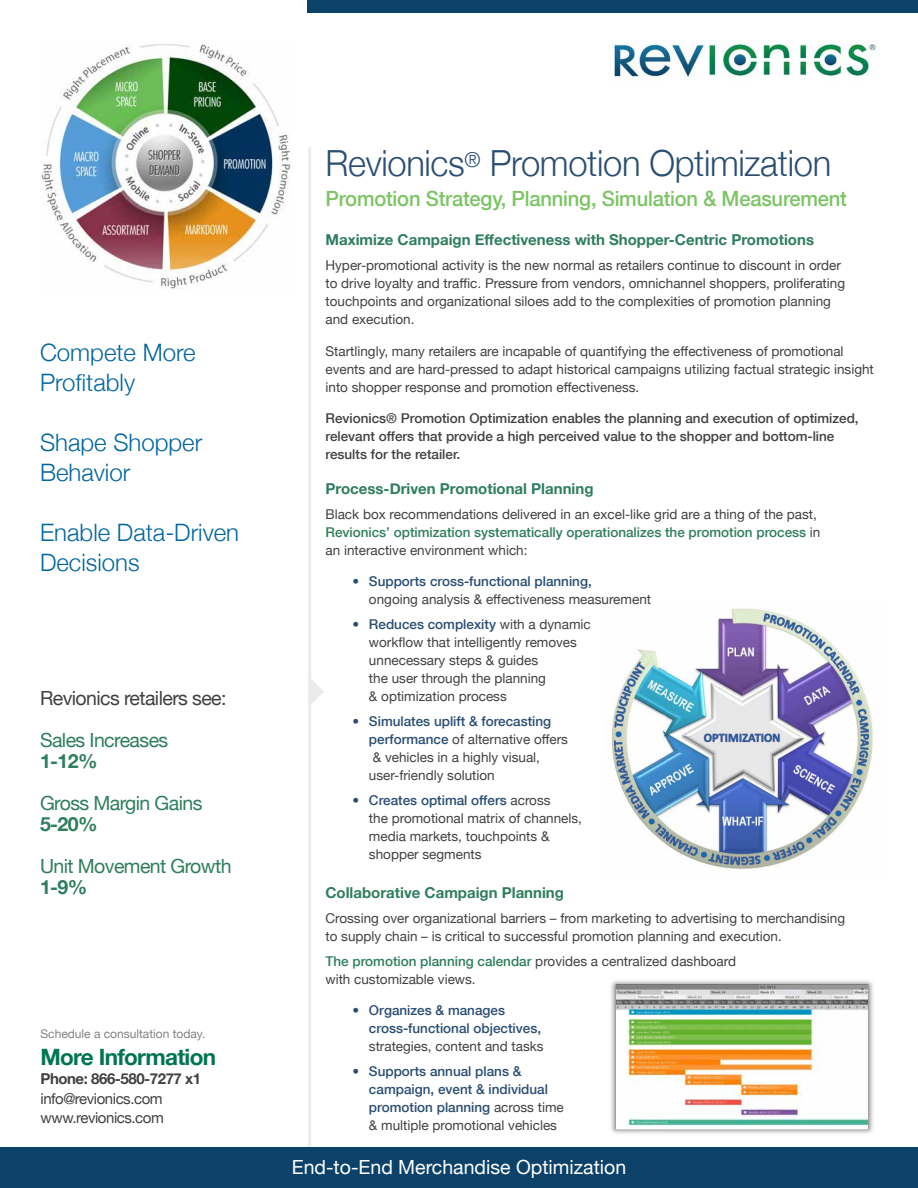
<style>
.page{position:relative;width:918px;height:1188px;background:#fff}
.page>*{position:absolute;margin:0;border:0;box-sizing:border-box;transform-origin:0 0}
.t1{font:300 36px "Helvetica Neue";letter-spacing:-.01em;color:#2a4e73;scale:.96 1}
.t2{font:300 24px/30px "Helvetica Neue";color:#02669f}
.t3{font:700 22.5px "Helvetica Neue";letter-spacing:-.03em;color:#007552}
.t4{font:500 21px "Helvetica Neue";letter-spacing:-.01em;color:#7cc464;scale:.96 1}
.t5{font:19.5px "Helvetica Neue";letter-spacing:-.03em;color:#2f7e5e}
.t6{font:19.5px "Helvetica Neue";color:#fff}
.t7{font:19.5px "Helvetica Neue";letter-spacing:-.03em;color:#414042}
.t8{font:700 19.5px "Helvetica Neue";color:#2f7e5e}
.t9{font:700 15px "Helvetica Neue";color:#2f7e5e}
.t10{font:15px/19.5px "Helvetica Neue";letter-spacing:-.03em;color:#414042}
.t11{font:700 15px "Helvetica Neue";letter-spacing:-.03em;color:#414042}
.t12{font:13.5px/18px "Helvetica Neue";color:#414042}
.t13{font:500 13.5px/18px "Helvetica Neue";color:#2a4e73}
.t14{font:500 13.5px/18px "Helvetica Neue";color:#414042}
.t15{font:12px "Helvetica Neue";color:#808285}
.s1{font-weight:500;color:#2f7e5e}
.s2{font-weight:500;color:#2a4e73}
.s3{font-weight:400;color:#414042}
</style>
<div class="page">
<img style="left:613px;top:40px;width:264px;height:40px">
<div style="left:308px;top:0;width:610px;height:13px;background:#0c426a"></div>
<hr style="left:308px;top:147px;width:3px;height:1002px;background:#ebebec">
<img style="left:41px;top:44px;width:250px;height:245px">
<svg style="left:311px;top:679px;width:12px;height:25px"></svg>
<div style="left:0;top:1148px;width:918px;height:40px;background:#0c426a"></div>
<img style="left:611px;top:608px;width:262px;height:261px">
<img style="left:611px;top:980px;width:262px;height:154px">
<h2 class="t2" style="left:40px;top:336px;width:157px">Compete More<br>Profitably</h2>
<h2 class="t2" style="left:40px;top:426px;width:164px">Shape Shopper<br>Behavior</h2>
<h2 class="t2" style="left:40px;top:516px;width:201px">Enable Data-Driven<br>Decisions</h2>
<h3 class="t7" style="left:40px;top:682px;width:188px">Revionics retailers see:</h3>
<h3 class="t5" style="left:40px;top:724px;width:130px">Sales Increases</h3>
<h3 class="t8" style="left:40px;top:744px;width:59px">1-12%</h3>
<h3 class="t5" style="left:40px;top:787px;width:164px">Gross Margin Gains</h3>
<h3 class="t8" style="left:40px;top:807px;width:59px">5-20%</h3>
<h3 class="t5" style="left:40px;top:850px;width:193px">Unit Movement Growth</h3>
<h3 class="t8" style="left:40px;top:870px;width:49px">1-9%</h3>
<p class="t15" style="left:41px;top:1023px;width:166px">Schedule a consultation today.</p>
<h3 class="t3" style="left:41px;top:1036px;width:177px">More Information</h3>
<p class="t11" style="left:41px;top:1065px;width:162px">Phone: 866-580-7277 x1</p>
<p class="t10" style="left:41px;top:1088px;width:125px">info@revionics.com www.revionics.com</p>
<h1 class="t1" style="left:326px;top:134px;width:528px">Revionics<sup>®</sup> Promotion Optimization</h1>
<h3 class="t4" style="left:326px;top:181px;width:545px">Promotion Strategy, Planning, Simulation &amp; Measurement</h3>
<p class="t9" style="left:326px;top:226px;width:490px">Maximize Campaign Effectiveness with Shopper-Centric Promotions</p>
<p class="t12" style="left:326px;top:255px;width:521px">Hyper-promotional activity is the new normal as retailers continue to discount in order to drive loyalty and traffic. Pressure from vendors, omnichannel shoppers, proliferating touchpoints and organizational siloes add to the complexities of promotion planning and execution.</p>
<p class="t12" style="left:326px;top:341px;width:550px">Startlingly, many retailers are incapable of quantifying the effectiveness of promotional events and are hard-pressed to adapt historical campaigns utilizing factual strategic insight into shopper response and promotion effectiveness.</p>
<p class="t14" style="left:326px;top:409px;width:535px">Revionics® Promotion Optimization enables the planning and execution of optimized, relevant offers that provide a high perceived value to the shopper and bottom-line results for the retailer.</p>
<p class="t9" style="left:326px;top:475px;width:270px">Process-Driven Promotional Planning</p>
<p class="t12" style="left:325px;top:504px;width:496px">Black box recommendations delivered in an excel-like grid are a thing of the past,<br><span class="s1">Revionics’ optimization systematically operationalizes the promotion process</span> in an interactive environment which:</p>
<p class="t13" style="left:352px;top:572px;width:241px">• Supports cross-functional planning,</p>
<p class="t12" style="left:369px;top:590px;width:284px">ongoing analysis &amp; effectiveness measurement</p>
<p class="t12" style="left:369px;top:614px;width:223px;text-indent:-16px"><span class="s2">• Reduces complexity</span> with a dynamic workflow that intelligently removes unnecessary steps &amp; guides<br>the user through the planning<br>&amp; optimization process</p>
<p class="t12" style="left:369px;top:711px;width:201px;text-indent:-16px"><span class="s2">• Simulates uplift &amp; forecasting performance</span> of alternative offers &amp; vehicles in a highly visual, user-friendly solution</p>
<p class="t12" style="left:369px;top:790px;width:215px;text-indent:-16px"><span class="s2">• Creates optimal offers</span> across<br>the promotional matrix of channels, media markets, touchpoints &amp; shopper segments</p>
<p class="t9" style="left:326px;top:879px;width:240px">Collaborative Campaign Planning</p>
<p class="t12" style="left:326px;top:908px;width:521px">Crossing over organizational barriers – from marketing to advertising to merchandising to supply chain – is critical to successful promotion planning and execution.</p>
<p class="t12" style="left:326px;top:951px;width:412px"><span class="s1">The promotion planning calendar</span> provides a centralized dashboard with customizable views.</p>
<p class="t13" style="left:369px;top:1001px;width:174px;text-indent:-16px">• Organizes &amp; manages cross-functional objectives,</p>
<p class="t12" style="left:369px;top:1037px;width:176px">strategies, content and tasks</p>
<p class="t13" style="left:369px;top:1062px;width:196px;text-indent:-16px">• Supports annual plans &amp; campaign, event &amp; individual promotion planning <span class="s3">across time &amp; multiple promotional vehicles</span></p>
<h3 class="t6" style="left:292px;top:1151px;width:336px">End-to-End Merchandise Optimization</h3>
</div>
